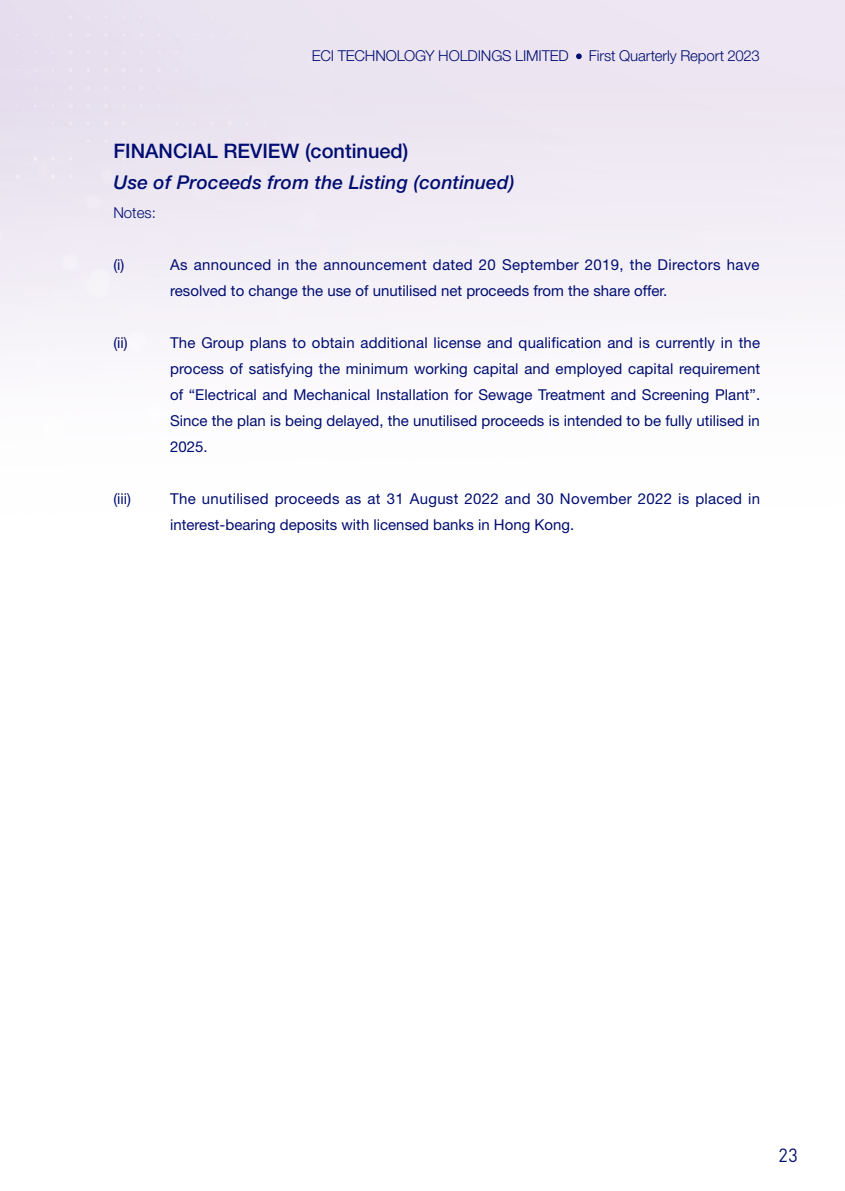
<style>
.page{position:relative;width:845px;height:1191px;background:#fff}
.page>*{position:absolute;margin:0;border:0;box-sizing:border-box;transform-origin:0 0}
.Subhead_1{font:500 20px "Helvetica Neue LT Std";color:#000d71}
.Subhead_2{font:italic 500 19px "Helvetica Neue LT Std";letter-spacing:.01em;color:#000d71}
.t1{font:18.8px "DINOT";color:#000d71;scale:.95 1}
.Notes{font:15px/26px "Helvetica Neue LT Std";color:#000d71;text-align:justify}
.Notes-2{font:15px/26px "Helvetica Neue LT Std";letter-spacing:.02em;color:#000d71}
.Notes-3{font:300 15px "Helvetica Neue LT Std";letter-spacing:-.01em;color:#000d71}
</style>
<div class="page">
<svg style="left:576px;top:53px;width:6px;height:6px"></svg>
<p class="Notes-3" style="left:312px;top:46px;width:258px">ECI TECHNOLOGY HOLDINGS LIMITED</p>
<p class="Notes-3" style="left:589px;top:46px;width:172px">First Quarterly Report 2023</p>
<p class="Subhead_1" style="left:113px;top:139px;width:296px">FINANCIAL REVIEW (continued)</p>
<p class="Subhead_2" style="left:113px;top:171px;width:402px">Use of Proceeds from the Listing (continued)</p>
<p class="Notes-3" style="left:113px;top:203px;width:44px">Notes:</p>
<p class="Notes" style="left:113px;top:251px;width:13px">(i)</p>
<p class="Notes-2" style="left:170px;top:251px;width:591px">As announced in the announcement dated 20 September 2019, the Directors have resolved to change the use of unutilised net proceeds from the share offer.</p>
<p class="Notes" style="left:113px;top:329px;width:16px">(ii)</p>
<p class="Notes" style="left:170px;top:329px;width:591px">The Group plans to obtain additional license and qualification and is currently in the process of satisfying the minimum working capital and employed capital requirement of “Electrical and Mechanical Installation for Sewage Treatment and Screening Plant”.<br>Since the plan is being delayed, the unutilised proceeds is intended to be fully utilised in 2025.</p>
<p class="Notes" style="left:113px;top:485px;width:19px">(iii)</p>
<p class="Notes-2" style="left:170px;top:485px;width:591px">The unutilised proceeds as at 31 August 2022 and 30 November 2022 is placed in interest-bearing deposits with licensed banks in Hong Kong.</p>
<p class="t1" style="left:778px;top:1140px;width:22px">23</p>
</div>
